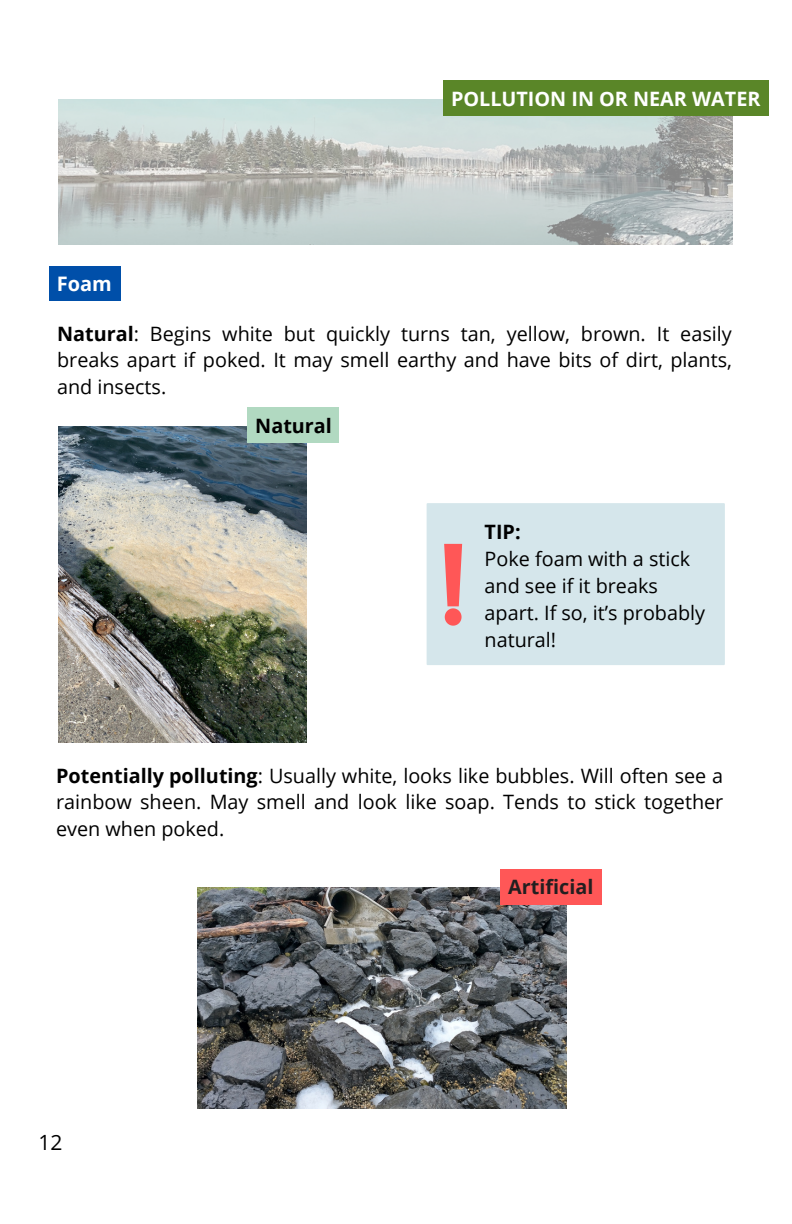
<style>
.page{position:relative;width:792px;height:1224px;background:#fff}
.page>*{position:absolute;margin:0;border:0;box-sizing:border-box;transform-origin:0 0}
.t1{font:21px "Open Sans";color:#000}
.t2{font:700 20px "Open Sans";color:#fff}
.t3{font:19.8px/26.4px "Open Sans";color:#000;text-align:justify}
.t4{font:700 19.8px "Open Sans";color:#fff}
.t5{font:700 19.8px "Open Sans";color:#000}
.t6{font:700 19.8px "Open Sans";color:#231f20}
.s1{font-weight:700}
</style>
<div class="page">
<img style="left:59px;top:99px;width:674px;height:146px">
<img style="left:59px;top:426px;width:247px;height:317px">
<img style="left:197px;top:888px;width:369px;height:220px">
<div style="left:427px;top:503px;width:298px;height:162px;background:#d5e6eb"></div>
<div style="left:49px;top:266px;width:71px;height:35px;background:#004fa9"></div>
<svg style="left:444px;top:544px;width:18px;height:82px"></svg>
<div style="left:443px;top:80px;width:325px;height:36px;background:#5a8628"></div>
<div style="left:500px;top:869px;width:102px;height:36px;background:#ff5757"></div>
<div style="left:247px;top:407px;width:92px;height:36px;background:#b1d9c1"></div>
<p class="t2" style="left:57px;top:270px;width:57px">Foam</p>
<p class="t4" style="left:451px;top:85px;width:311px">POLLUTION IN OR NEAR WATER</p>
<p class="t3" style="left:57px;top:320px;width:676px"><span class="s1">Natural</span>: Begins white but quickly turns tan, yellow, brown. It easily breaks apart if poked. It may smell earthy and have bits of dirt, plants, and insects.</p>
<p class="t5" style="left:255px;top:412px;width:78px">Natural</p>
<p class="t5" style="left:485px;top:518px;width:38px">TIP:</p>
<p class="t3" style="left:485px;top:545px;width:222px;line-height:27px;text-align:left">Poke foam with a stick and see if it breaks apart. If so, it’s probably natural!</p>
<p class="t3" style="left:56px;top:762px;width:669px"><span class="s1">Potentially polluting</span>: Usually white, looks like bubbles. Will often see a rainbow sheen. May smell and look like soap. Tends to stick together even when poked.</p>
<p class="t1" style="left:38px;top:1128px;width:25px">12</p>
<p class="t6" style="left:508px;top:873px;width:87px">Artificial</p>
</div>
